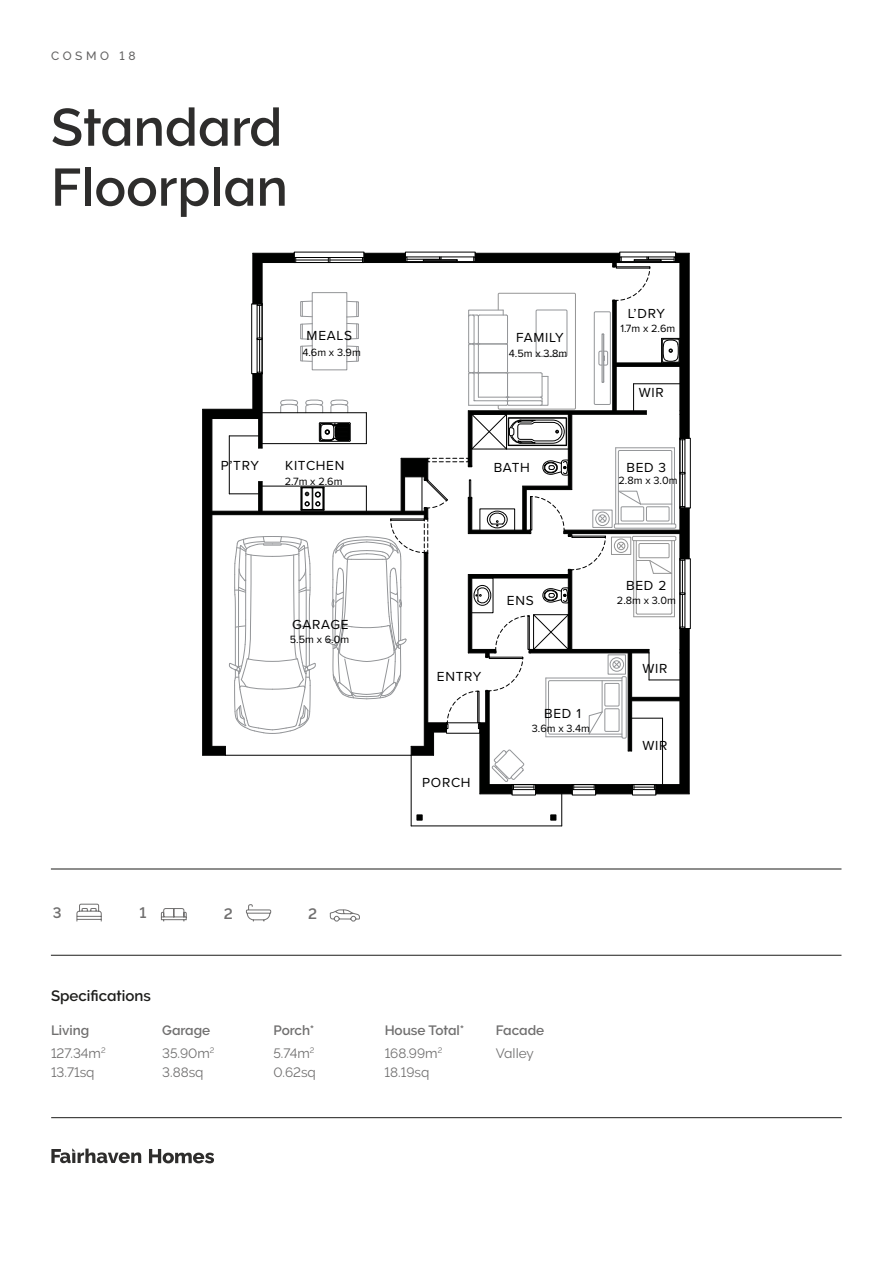
<style>
.page{position:relative;width:893px;height:1263px;background:#fff}
.page>*{position:absolute;margin:0;border:0;box-sizing:border-box;transform-origin:0 0}
.t1{font:600 52.5px/60px "Raleway";color:#2e2d2c}
.House_Specs_Headings_-_Tabs{font:600 15px "Raleway";color:#1d1d1b}
.Amenities_Icon_Numbers{font:600 15px "Raleway";color:#706f6f}
.t2{font:13.65px "Proxima Nova";letter-spacing:.05em;color:#000}
.Design_info___Tabs{font:13.5px "Raleway";color:#706f6f}
.Design_Info_Headings___Tabs{font:600 13.5px "Raleway";color:#706f6f}
.Collection_Name{font:500 12px "Raleway";letter-spacing:.3em;color:#646363}
.t3{font:10.95px "Proxima Nova";color:#000}
</style>
<div class="page">
<svg style="left:51px;top:1148px;width:163px;height:15px"></svg>
<hr style="left:51px;top:1117px;width:791px;height:1px;background:#1d1d1b">
<hr style="left:51px;top:955px;width:790px;height:1px;background:#1d1d1b">
<hr style="left:51px;top:869px;width:790px;height:1px;background:#1d1d1b">
<svg style="left:76px;top:903px;width:26px;height:19px"></svg>
<svg style="left:161px;top:908px;width:26px;height:14px"></svg>
<svg style="left:246px;top:904px;width:26px;height:18px"></svg>
<svg style="left:329px;top:909px;width:31px;height:13px"></svg>
<hr style="left:202px;top:409px;width:1px;height:346px;background:#000100">
<hr style="left:480px;top:794px;width:32px;height:1px;background:#000100">
<hr style="left:689px;top:629px;width:1px;height:165px;background:#000100">
<svg style="left:417px;top:815px;width:5px;height:5px"></svg>
<svg style="left:551px;top:815px;width:5px;height:5px"></svg>
<hr style="left:535px;top:794px;width:37px;height:1px;background:#000100">
<hr style="left:596px;top:794px;width:36px;height:1px;background:#000100">
<hr style="left:656px;top:794px;width:33px;height:1px;background:#000100">
<hr style="left:689px;top:508px;width:1px;height:51px;background:#000100">
<hr style="left:689px;top:253px;width:1px;height:185px;background:#000100">
<hr style="left:411px;top:826px;width:151px;height:1px;background:#000100">
<hr style="left:411px;top:755px;width:1px;height:71px;background:#000100">
<hr style="left:561px;top:794px;width:1px;height:32px;background:#000100">
<svg style="left:203px;top:253px;width:486px;height:541px"></svg>
<hr style="left:568px;top:615px;width:1px;height:34px;background:#000100">
<p class="Collection_Name" style="left:51px;top:48px;width:86px">COSMO 18</p>
<h1 class="t1" style="left:51px;top:97px;width:238px">Standard<br>Floorplan</h1>
<p class="t2" style="left:307px;top:326px;width:47px">MEALS</p>
<p class="t2" style="left:516px;top:328px;width:49px">FAMILY</p>
<p class="t3" style="left:302px;top:344px;width:60px">4.6m x 3.9m</p>
<p class="t3" style="left:509px;top:345px;width:60px">4.5m x 3.8m</p>
<p class="t2" style="left:221px;top:455px;width:40px">P’TRY</p>
<p class="t2" style="left:285px;top:455px;width:61px">KITCHEN</p>
<p class="t2" style="left:494px;top:457px;width:38px">BATH</p>
<p class="t3" style="left:285px;top:473px;width:59px">2.7m x 2.6m</p>
<p class="t2" style="left:628px;top:303px;width:39px">L’DRY</p>
<p class="t3" style="left:620px;top:320px;width:56px">1.7m x 2.6m</p>
<p class="t2" style="left:639px;top:382px;width:26px">WIR</p>
<p class="t2" style="left:626px;top:457px;width:41px">BED 3</p>
<p class="t3" style="left:618px;top:472px;width:61px">2.8m x 3.0m</p>
<p class="t2" style="left:292px;top:614px;width:58px">GARAGE</p>
<p class="t3" style="left:290px;top:631px;width:61px">5.5m x 6.0m</p>
<p class="t2" style="left:437px;top:666px;width:46px">ENTRY</p>
<p class="t2" style="left:422px;top:772px;width:50px">PORCH</p>
<p class="t2" style="left:507px;top:590px;width:28px">ENS</p>
<p class="t2" style="left:544px;top:703px;width:38px">BED 1</p>
<p class="t3" style="left:532px;top:720px;width:60px">3.6m x 3.4m</p>
<p class="t2" style="left:626px;top:575px;width:42px">BED 2</p>
<p class="t3" style="left:617px;top:592px;width:61px">2.8m x 3.0m</p>
<p class="t2" style="left:642px;top:659px;width:26px">WIR</p>
<p class="t2" style="left:642px;top:735px;width:26px">WIR</p>
<p class="Amenities_Icon_Numbers" style="left:53px;top:904px;width:10px">3</p>
<p class="Amenities_Icon_Numbers" style="left:139px;top:904px;width:8px">1</p>
<p class="Amenities_Icon_Numbers" style="left:224px;top:905px;width:10px">2</p>
<p class="Amenities_Icon_Numbers" style="left:308px;top:905px;width:10px">2</p>
<p class="House_Specs_Headings_-_Tabs" style="left:51px;top:987px;width:101px">Specifications</p>
<p class="Design_Info_Headings___Tabs" style="left:51px;top:1022px;width:40px">Living</p>
<p class="Design_Info_Headings___Tabs" style="left:162px;top:1022px;width:50px">Garage</p>
<p class="Design_Info_Headings___Tabs" style="left:273px;top:1022px;width:43px">Porch*</p>
<p class="Design_Info_Headings___Tabs" style="left:385px;top:1022px;width:81px">House Total*</p>
<p class="Design_Info_Headings___Tabs" style="left:496px;top:1022px;width:50px">Facade</p>
<p class="Design_info___Tabs" style="left:51px;top:1065px;width:45px">13.71sq</p>
<p class="Design_info___Tabs" style="left:162px;top:1065px;width:43px">3.88sq</p>
<p class="Design_info___Tabs" style="left:273px;top:1065px;width:44px">0.62sq</p>
<p class="Design_info___Tabs" style="left:385px;top:1065px;width:46px">18.19sq</p>
<p class="Design_info___Tabs" style="left:51px;top:1045px;width:56px">127.34m<sup>2</sup></p>
<p class="Design_info___Tabs" style="left:162px;top:1045px;width:54px">35.90m<sup>2</sup></p>
<p class="Design_info___Tabs" style="left:273px;top:1045px;width:43px">5.74m<sup>2</sup></p>
<p class="Design_info___Tabs" style="left:385px;top:1045px;width:59px">168.99m<sup>2</sup></p>
<p class="Design_info___Tabs" style="left:496px;top:1045px;width:39px">Valley</p>
</div>
